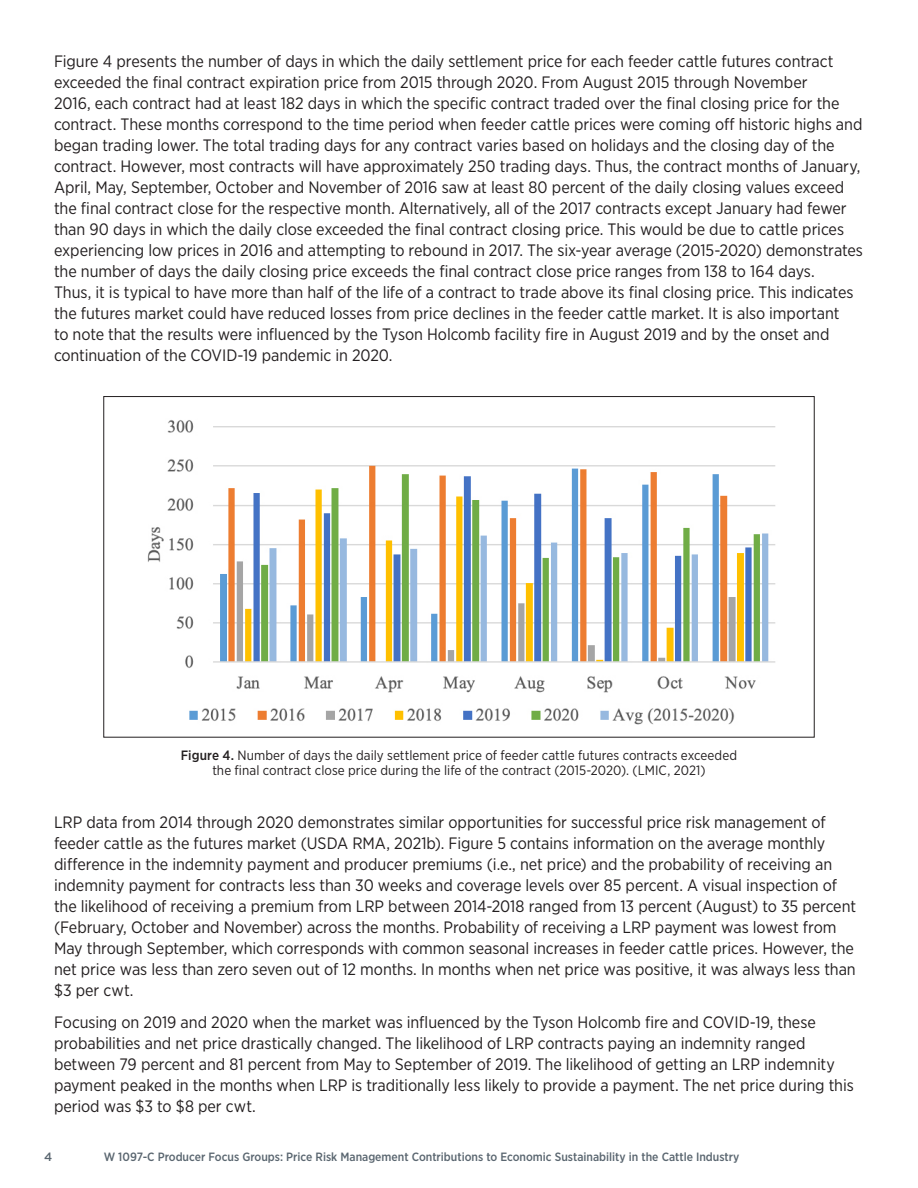
<style>
.page{position:relative;width:918px;height:1188px;background:#fff}
.page>*{position:absolute;margin:0;border:0;box-sizing:border-box;transform-origin:0 0}
.Body_Text{font:16.5px/21px "Gotham Narrow";letter-spacing:-.005em;color:#231f20}
.Subheads_2{font:13.5px/15px "Gotham Narrow";letter-spacing:.005em;color:#231f20;text-align:center}
.t1{font:12px "Gotham Narrow Medium 2";color:#5a6670}
.t2{font:500 12px "Gotham";color:#5a6670}
.s1{font-weight:500}
</style>
<div class="page">
<img style="left:147px;top:420px;width:629px;height:305px">
<p class="Body_Text" style="left:54px;top:51px;width:811px">Figure 4 presents the number of days in which the daily settlement price for each feeder cattle futures contract exceeded the final contract expiration price from 2015 through 2020. From August 2015 through November<br>2016, each contract had at least 182 days in which the specific contract traded over the final closing price for the contract. These months correspond to the time period when feeder cattle prices were coming off historic highs and began trading lower. The total trading days for any contract varies based on holidays and the closing day of the contract. However, most contracts will have approximately 250 trading days. Thus, the contract months of January, April, May, September, October and November of 2016 saw at least 80 percent of the daily closing values exceed the final contract close for the respective month. Alternatively, all of the 2017 contracts except January had fewer than 90 days in which the daily close exceeded the final contract closing price. This would be due to cattle prices experiencing low prices in 2016 and attempting to rebound in 2017. The six-year average (2015-2020) demonstrates the number of days the daily closing price exceeds the final contract close price ranges from 138 to 164 days.<br>Thus, it is typical to have more than half of the life of a contract to trade above its final closing price. This indicates the futures market could have reduced losses from price declines in the feeder cattle market. It is also important<br>to note that the results were influenced by the Tyson Holcomb facility fire in August 2019 and by the onset and continuation of the COVID-19 pandemic in 2020.</p>
<p class="Subheads_2" style="left:181px;top:747px;width:558px"><span class="s1">Figure 4.</span> Number of days the daily settlement price of feeder cattle futures contracts exceeded the final contract close price during the life of the contract (2015-2020). (LMIC, 2021)</p>
<p class="Body_Text" style="left:54px;top:811px;width:804px">LRP data from 2014 through 2020 demonstrates similar opportunities for successful price risk management of feeder cattle as the futures market (USDA RMA, 2021b). Figure 5 contains information on the average monthly difference in the indemnity payment and producer premiums (i.e., net price) and the probability of receiving an indemnity payment for contracts less than 30 weeks and coverage levels over 85 percent. A visual inspection of the likelihood of receiving a premium from LRP between 2014-2018 ranged from 13 percent (August) to 35 percent (February, October and November) across the months. Probability of receiving a LRP payment was lowest from May through September, which corresponds with common seasonal increases in feeder cattle prices. However, the net price was less than zero seven out of 12 months. In months when net price was positive, it was always less than $3 per cwt.</p>
<p class="Body_Text" style="left:54px;top:1011px;width:801px">Focusing on 2019 and 2020 when the market was influenced by the Tyson Holcomb fire and COVID-19, these probabilities and net price drastically changed. The likelihood of LRP contracts paying an indemnity ranged between 79 percent and 81 percent from May to September of 2019. The likelihood of getting an LRP indemnity payment peaked in the months when LRP is traditionally less likely to provide a payment. The net price during this period was $3 to $8 per cwt.</p>
<p class="t2" style="left:44px;top:1149px;width:10px">4</p>
<p class="t1" style="left:104px;top:1149px;width:637px">W 1097-C Producer Focus Groups: Price Risk Management Contributions to Economic Sustainability in the Cattle Industry</p>
</div>
